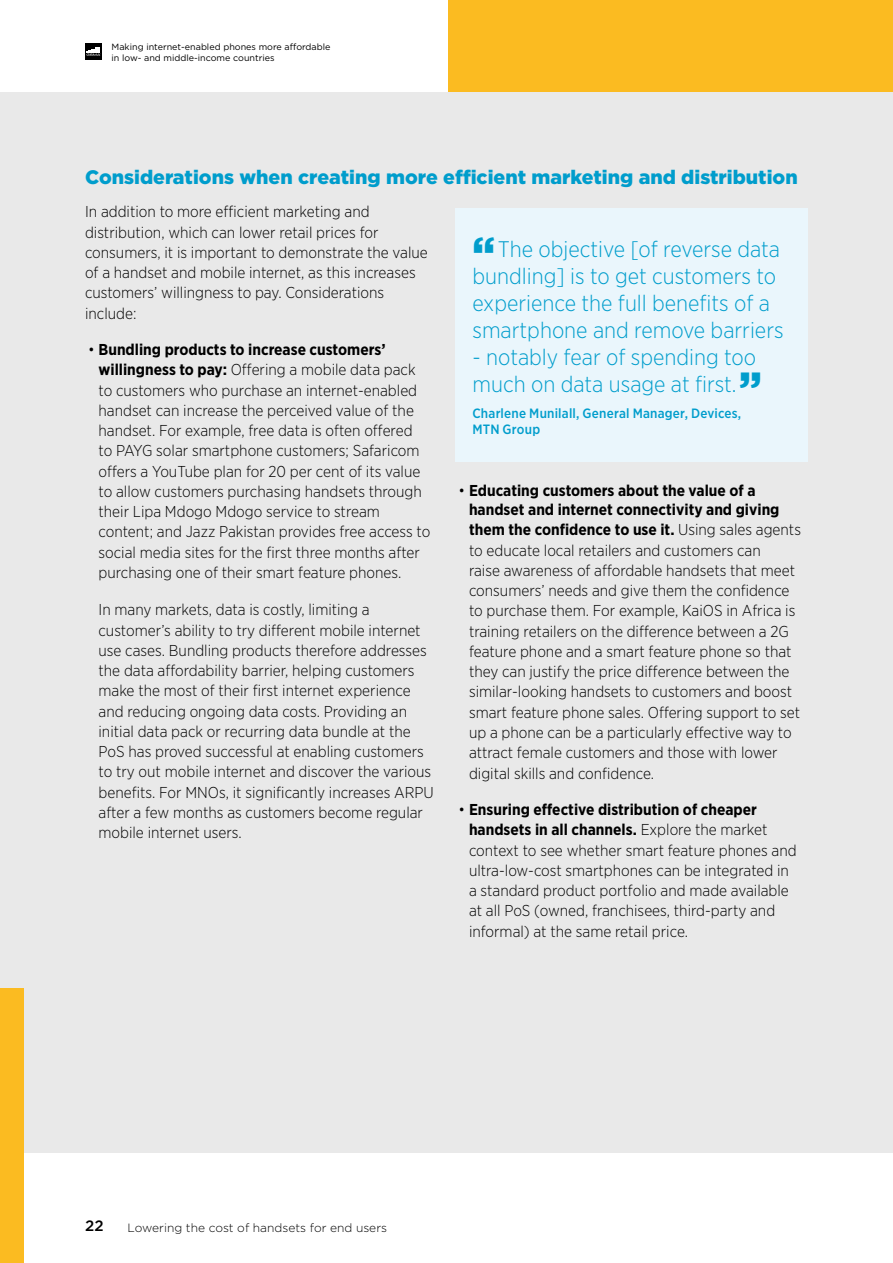
<style>
.page{position:relative;width:893px;height:1263px;background:#fff}
.page>*{position:absolute;margin:0;border:0;box-sizing:border-box;transform-origin:0 0}
.t1{font:300 22.5px/27px "Gotham Narrow";color:#009dcc}
.t2{font:900 19.5px "Gotham Pro";color:#009dcc}
.t3{font:300 15.75px/20.2px "Gotham Narrow";color:#000}
.t4{font:500 15px "Gotham";color:#000}
.t5{font:500 13.5px/16.5px "Gotham Narrow";letter-spacing:.015em;color:#009dcc}
.t6{font:300 12px "Gotham";color:#000}
.t7{font:9px/10.5px "Gotham";color:#000}
.s1{font-weight:700}
.s2{font-weight:900;font-size:45px}
</style>
<div class="page">
<div style="left:0;top:92px;width:893px;height:1060px;background:#e9e9e9"></div>
<div style="left:455px;top:208px;width:353px;height:254px;background:#eaf6fc"></div>
<div style="left:449px;top:0;width:444px;height:92px;background:#fbbb21"></div>
<div style="left:0;top:989px;width:24px;height:274px;background:#fbbb21"></div>
<div style="left:85px;top:43px;width:17px;height:17px;background:#000"></div>
<svg style="left:87px;top:47px;width:14px;height:9px"></svg>
<p class="t7" style="left:112px;top:42px;width:220px">Making internet-enabled phones more affordable in low- and middle-income countries</p>
<p class="t2" style="left:85px;top:166px;width:714px">Considerations when creating more efficient marketing and distribution</p>
<p class="t3" style="left:85px;top:201px;width:344px">In addition to more efficient marketing and distribution, which can lower retail prices for consumers, it is important to demonstrate the value of a handset and mobile internet, as this increases customers’ willingness to pay. Considerations include:</p>
<p class="t3" style="left:99px;top:339px;width:333px;text-indent:-11px">• <span class="s1">Bundling products to increase customers’ willingness to pay:</span> Offering a mobile data pack to customers who purchase an internet-enabled handset can increase the perceived value of the handset. For example, free data is often offered<br>to PAYG solar smartphone customers; Safaricom offers a YouTube plan for 20 per cent of its value to allow customers purchasing handsets through their Lipa Mdogo Mdogo service to stream content; and Jazz Pakistan provides free access to social media sites for the first three months after purchasing one of their smart feature phones.</p>
<p class="t3" style="left:99px;top:599px;width:337px">In many markets, data is costly, limiting a customer’s ability to try different mobile internet use cases. Bundling products therefore addresses the data affordability barrier, helping customers make the most of their first internet experience and reducing ongoing data costs. Providing an initial data pack or recurring data bundle at the PoS has proved successful at enabling customers to try out mobile internet and discover the various benefits. For MNOs, it significantly increases ARPU after a few months as customers become regular mobile internet users.</p>
<h1 class="t1" style="left:472px;top:235px;width:313px"><span class="s2">“</span>The objective [of reverse data bundling] is to get customers to experience the full benefits of a smartphone and remove barriers</h1>
<h1 class="t1" style="left:472px;top:343px;width:291px">- notably fear of spending too much on data usage at first.<span class="s2">”</span></h1>
<p class="t5" style="left:472px;top:404px;width:270px">Charlene Munilall, General Manager, Devices,<br>MTN Group</p>
<p class="t3" style="left:469px;top:480px;width:333px;text-indent:-11px">• <span class="s1">Educating customers about the value of a handset and internet connectivity and giving them the confidence to use it.</span> Using sales agents to educate local retailers and customers can<br>raise awareness of affordable handsets that meet consumers’ needs and give them the confidence to purchase them. For example, KaiOS in Africa is training retailers on the difference between a 2G feature phone and a smart feature phone so that they can justify the price difference between the similar-looking handsets to customers and boost smart feature phone sales. Offering support to set up a phone can be a particularly effective way to attract female customers and those with lower digital skills and confidence.</p>
<p class="t3" style="left:469px;top:799px;width:329px;text-indent:-11px">• <span class="s1">Ensuring effective distribution of cheaper handsets in all channels.</span> Explore the market context to see whether smart feature phones and ultra-low-cost smartphones can be integrated in a standard product portfolio and made available at all PoS (owned, franchisees, third-party and informal) at the same retail price.</p>
<p class="t4" style="left:85px;top:1216px;width:20px">22</p>
<p class="t6" style="left:128px;top:1220px;width:261px">Lowering the cost of handsets for end users</p>
</div>
